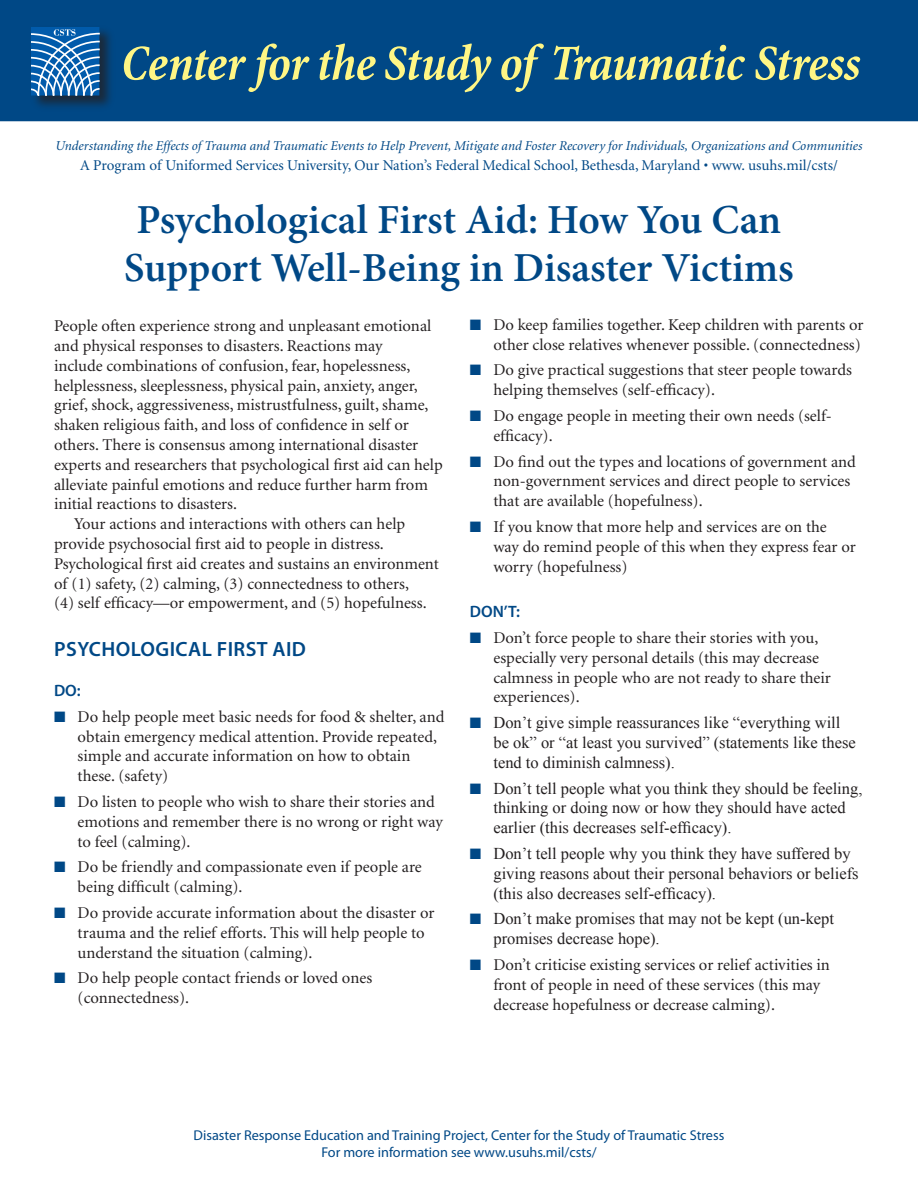
<style>
.page{position:relative;width:918px;height:1188px;background:#fff}
.page>*{position:absolute;margin:0;border:0;box-sizing:border-box;transform-origin:0 0}
.t1{font:italic 700 condensed 51px "Minion";letter-spacing:-.02em;color:#fff685}
.t2{font:600 41.25px/48px "Minion Pro";color:#004886;text-align:center}
.t3{font:600 20.7px "Myriad Pro";letter-spacing:.02em;color:#004886}
.t4{font:16.5px/19.8px "Minion";color:#231f20}
.t5{font:16.5px/19.8px "Times New Roman";color:#231f20}
.t6{font:600 16.5px "Myriad Pro";color:#004886}
.t7{font:15px "Minion";color:#004886}
.t8{font:14.25px/17.1px "Myriad Pro";color:#004886;text-align:center}
.t9{font:italic 13.5px "Minion";color:#004886}
.s1{color:#004886}
</style>
<div class="page">
<div style="left:0;top:0;width:918px;height:121px;background:#004886"></div>
<div style="left:29px;top:25px;width:88px;height:88px;background:#231f20;opacity:.75"></div>
<div style="left:31px;top:27px;width:68px;height:68px;border:1px solid #015bab"></div>
<svg style="left:31px;top:29px;width:68px;height:66px"></svg>
<h1 class="t1" style="left:121px;top:36px;width:741px">Center for the Study of Traumatic Stress</h1>
<p class="t9" style="left:56px;top:139px;width:808px">Understanding the Effects of Trauma and Traumatic Events to Help Prevent, Mitigate and Foster Recovery for Individuals, Organizations and Communities</p>
<p class="t7" style="left:80px;top:158px;width:759px">A Program of Uniformed Services University, Our Nation’s Federal Medical School, Bethesda, Maryland • www. usuhs.mil/csts/</p>
<h2 class="t2" style="left:124px;top:198px;width:671px">Psychological First Aid: How You Can<br>Support Well-Being in Disaster Victims</h2>
<p class="t4" style="left:54px;top:317px;width:379px">People often experience strong and unpleasant emotional</p>
<p class="t4" style="left:54px;top:336px;width:330px">and physical responses to disasters. Reactions may</p>
<p class="t4" style="left:54px;top:356px;width:358px">include combinations of confusion, fear, hopelessness,</p>
<p class="t4" style="left:54px;top:376px;width:365px">helplessness, sleeplessness, physical pain, anxiety, anger,</p>
<p class="t4" style="left:54px;top:396px;width:376px">grief, shock, aggressiveness, mistrustfulness, guilt, shame,</p>
<p class="t4" style="left:54px;top:416px;width:357px">shaken religious faith, and loss of confidence in self or</p>
<p class="t4" style="left:54px;top:435px;width:366px">others. There is consensus among international disaster</p>
<p class="t4" style="left:54px;top:455px;width:390px">experts and researchers that psychological first aid can help</p>
<p class="t4" style="left:54px;top:475px;width:375px">alleviate painful emotions and reduce further harm from</p>
<p class="t4" style="left:54px;top:495px;width:185px">initial reactions to disasters.</p>
<p class="t4" style="left:74px;top:515px;width:333px">Your actions and interactions with others can help</p>
<p class="t4" style="left:54px;top:534px;width:331px">provide psychosocial first aid to people in distress.</p>
<p class="t4" style="left:54px;top:554px;width:387px">Psychological first aid creates and sustains an environment</p>
<p class="t4" style="left:54px;top:574px;width:356px">of (1) safety, (2) calming, (3) connectedness to others,</p>
<p class="t4" style="left:54px;top:594px;width:374px">(4) self efficacy—or empowerment, and (5) hopefulness.</p>
<p class="t3" style="left:54px;top:638px;width:253px">PSYCHOLOGICAL FIRST AID</p>
<p class="t6" style="left:54px;top:681px;width:28px">DO:</p>
<p class="t4" style="left:78px;top:707px;width:368px;text-indent:-24px"><span class="s1">■</span> Do help people meet basic needs for food &amp; shelter, and obtain emergency medical attention. Provide repeated, simple and accurate information on how to obtain these. (safety)</p>
<p class="t4" style="left:78px;top:792px;width:367px;text-indent:-24px"><span class="s1">■</span> Do listen to people who wish to share their stories and emotions and remember there is no wrong or right way to feel (calming).</p>
<p class="t4" style="left:78px;top:858px;width:346px;text-indent:-24px"><span class="s1">■</span> Do be friendly and compassionate even if people are being difficult (calming).</p>
<p class="t4" style="left:78px;top:903px;width:358px;text-indent:-24px"><span class="s1">■</span> Do provide accurate information about the disaster or trauma and the relief efforts. This will help people to understand the situation (calming).</p>
<p class="t4" style="left:78px;top:969px;width:296px;text-indent:-24px"><span class="s1">■</span> Do help people contact friends or loved ones (connectedness).</p>
<p class="t4" style="left:470px;top:315px;width:395px;text-align:right"><span class="s1">■</span> Do keep families together. Keep children with parents or other close relatives whenever possible. (connectedness)</p>
<p class="t4" style="left:493px;top:361px;width:360px;text-indent:-24px"><span class="s1">■</span> Do give practical suggestions that steer people towards helping themselves (self-efficacy).</p>
<p class="t4" style="left:493px;top:407px;width:340px;text-indent:-24px"><span class="s1">■</span> Do engage people in meeting their own needs (self&shy;efficacy).</p>
<p class="t4" style="left:493px;top:452px;width:364px;text-indent:-24px"><span class="s1">■</span> Do find out the types and locations of government and non-government services and direct people to services that are available (hopefulness).</p>
<p class="t4" style="left:493px;top:518px;width:364px;text-indent:-24px"><span class="s1">■</span> If you know that more help and services are on the way do remind people of this when they express fear or worry (hopefulness)</p>
<p class="t6" style="left:470px;top:603px;width:52px">DON’T:</p>
<p class="t4" style="left:493px;top:629px;width:339px;text-indent:-24px"><span class="s1">■</span> Don’t force people to share their stories with you, especially very personal details (this may decrease calmness in people who are not ready to share their experiences).</p>
<p class="t5" style="left:493px;top:713px;width:364px;text-indent:-24px"><span class="s1">■</span> Don’t give simple reassurances like “everything will be ok” or “at least you survived” (statements like these tend to diminish calmness).</p>
<p class="t5" style="left:493px;top:778px;width:371px;text-indent:-24px"><span class="s1">■</span> Don’t tell people what you think they should be feeling, thinking or doing now or how they should have acted earlier (this decreases self-efficacy).</p>
<p class="t5" style="left:493px;top:843px;width:367px;text-indent:-24px"><span class="s1">■</span> Don’t tell people why you think they have suffered by giving reasons about their personal behaviors or beliefs (this also decreases self-efficacy).</p>
<p class="t5" style="left:493px;top:909px;width:342px;text-indent:-24px"><span class="s1">■</span> Don’t make promises that may not be kept (un-kept promises decrease hope).</p>
<p class="t4" style="left:493px;top:956px;width:338px;text-indent:-24px"><span class="s1">■</span> Don’t criticise existing services or relief activities in front of people in need of these services (this may decrease hopefulness or decrease calming).</p>
<p class="t8" style="left:194px;top:1127px;width:532px">Disaster Response Education and Training Project, Center for the Study of Traumatic Stress<br>For more information see www.usuhs.mil/csts/</p>
</div>
